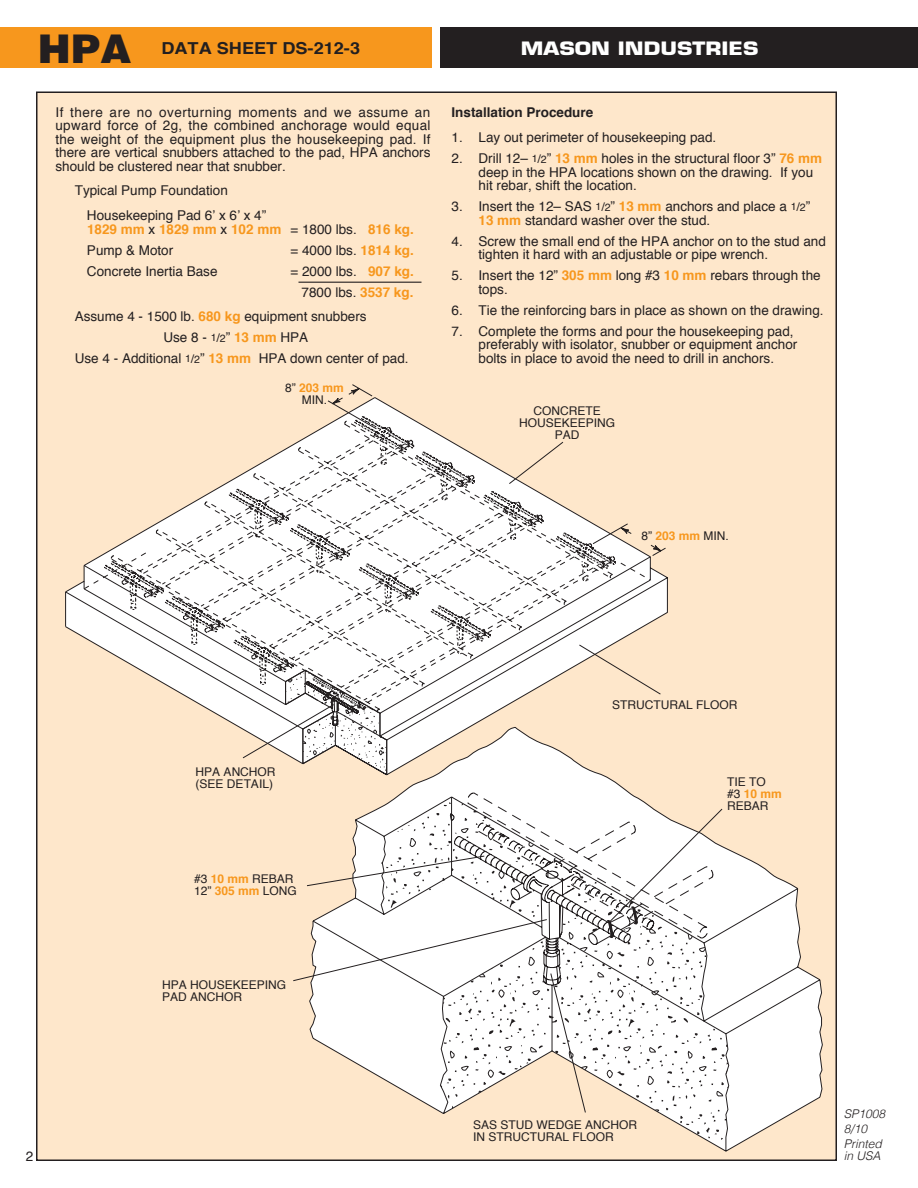
<style>
.page{position:relative;width:918px;height:1188px;background:#fff}
.page>*{position:absolute;margin:0;border:0;box-sizing:border-box;transform-origin:0 0}
.t1{font:900 40.5px "Helvetica";color:#231f20}
.t2{font:700 18px "Eurostile";color:#fff;scale:1.2 1}
.t3{font:700 16.5px "Helvetica";color:#231f20;scale:1.1 1}
.t4{font:13.5px/13.5px "Helvetica";color:#231f20}
.t5{font:700 13.5px "Helvetica";color:#231f20}
.t6{font:12px/12px "Helvetica";color:#231f20}
.t7{font:italic 300 12px/12px "Helvetica";color:#231f20}
.s1{font-weight:700;color:#f7971d}
.s2{font-size:10.5px}
.s3{font-size:12px}
</style>
<div class="page">
<div style="left:441px;top:27px;width:477px;height:41px;background:#231f20"></div>
<div style="left:37px;top:92px;width:799px;height:1068px;background:#fee7cb"></div>
<div style="left:0;top:27px;width:432px;height:41px;background:#f7971d"></div>
<hr style="left:298px;top:282px;width:124px;height:1px;background:#231f20">
<svg style="left:386px;top:775px;width:437px;height:377px"></svg>
<svg style="left:293px;top:792px;width:436px;height:359px"></svg>
<svg style="left:83px;top:384px;width:584px;height:391px"></svg>
<p class="t1" style="left:38px;top:24px;width:96px">HPA</p>
<p class="t3" style="left:161px;top:38px;width:182px">DATA SHEET DS-212-3</p>
<p class="t2" style="left:521px;top:37px;width:200px">MASON INDUSTRIES</p>
<p class="t4" style="left:56px;top:105px;width:377px;text-align:justify">If there are no overturning moments and we assume an upward force of 2g, the combined anchorage would equal the weight of the equipment plus the housekeeping pad. If there are vertical snubbers attached to the pad, HPA anchors should be clustered near that snubber.</p>
<p class="t4" style="left:75px;top:184px;width:155px">Typical Pump Foundation</p>
<p class="t4" style="left:87px;top:208px;width:328px">Housekeeping Pad 6’ x 6’ x 4”<br><span class="s1">1829 mm</span> x <span class="s1">1829 mm</span> x <span class="s1">102 mm</span> = 1800 lbs. <span class="s1">816 kg.</span></p>
<p class="t4" style="left:87px;top:243px;width:88px">Pump &amp; Motor</p>
<p class="t4" style="left:290px;top:243px;width:125px">= 4000 lbs. <span class="s1">1814 kg.</span></p>
<p class="t4" style="left:87px;top:264px;width:132px">Concrete Inertia Base</p>
<p class="t4" style="left:290px;top:264px;width:125px">= 2000 lbs. <span class="s1">907 kg.</span></p>
<p class="t4" style="left:302px;top:285px;width:113px">7800 lbs. <span class="s1">3537 kg.</span></p>
<p class="t4" style="left:75px;top:310px;width:293px">Assume 4 - 1500 lb. <span class="s1">680 kg</span> equipment snubbers</p>
<p class="t4" style="left:164px;top:331px;width:146px">Use 8 - <span class="s2">1</span><span class="s3">/</span><span class="s2">2</span>” <span class="s1">13 mm</span> HPA</p>
<p class="t4" style="left:75px;top:352px;width:335px">Use 4 - Additional <span class="s2">1</span><span class="s3">/</span><span class="s2">2</span>” <span class="s1">13 mm</span> HPA down center of pad.</p>
<p class="t6" style="left:285px;top:382px;width:60px;text-align:center">8” <span class="s1">203 mm<br></span>MIN.</p>
<p class="t5" style="left:452px;top:103px;width:143px">Installation Procedure</p>
<p class="t4" style="left:452px;top:130px;width:266px">1. Lay out perimeter of housekeeping pad.</p>
<p class="t4" style="left:478px;top:151px;width:345px;text-indent:-27px">2. Drill 12– <span class="s2">1</span><span class="s3">/</span><span class="s2">2</span>” <span class="s1">13 mm</span> holes in the structural floor 3” <span class="s1">76 mm </span>deep in the HPA locations shown on the drawing. If you hit rebar, shift the location.</p>
<p class="t4" style="left:478px;top:199px;width:333px;text-indent:-27px">3. Insert the 12– SAS <span class="s2">1</span><span class="s3">/</span><span class="s2">2</span>” <span class="s1">13 mm</span> anchors and place a <span class="s2">1</span><span class="s3">/</span><span class="s2">2</span>”<br><span class="s1">13 mm</span> standard washer over the stud.</p>
<p class="t4" style="left:478px;top:234px;width:349px;text-indent:-27px">4. Screw the small end of the HPA anchor on to the stud and tighten it hard with an adjustable or pipe wrench.</p>
<p class="t4" style="left:478px;top:268px;width:344px;text-indent:-27px">5. Insert the 12” <span class="s1">305 mm</span> long #3 <span class="s1">10 mm</span> rebars through the tops.</p>
<p class="t4" style="left:452px;top:303px;width:374px">6. Tie the reinforcing bars in place as shown on the drawing.</p>
<p class="t4" style="left:478px;top:324px;width:320px;text-indent:-27px">7. Complete the forms and pour the housekeeping pad, preferably with isolator, snubber or equipment anchor bolts in place to avoid the need to drill in anchors.</p>
<p class="t6" style="left:519px;top:404px;width:98px;text-align:center">CONCRETE<br>HOUSEKEEPING<br>PAD</p>
<p class="t6" style="left:642px;top:530px;width:89px">8” <span class="s1">203 mm</span> MIN.</p>
<p class="t4" style="left:26px;top:1149px;width:9px">2</p>
<p class="t6" style="left:196px;top:765px;width:82px">HPA ANCHOR (SEE DETAIL)</p>
<p class="t6" style="left:194px;top:872px;width:104px">#3 <span class="s1">10 mm</span> REBAR<br>12” <span class="s1">305 mm</span> LONG</p>
<p class="t6" style="left:162px;top:978px;width:126px">HPA HOUSEKEEPING<br>PAD ANCHOR</p>
<p class="t6" style="left:612px;top:699px;width:127px">STRUCTURAL FLOOR</p>
<p class="t6" style="left:727px;top:776px;width:56px">TIE TO #3 <span class="s1">10 mm<br></span>REBAR</p>
<p class="t6" style="left:473px;top:1118px;width:166px">SAS STUD WEDGE ANCHOR<br>IN STRUCTURAL FLOOR</p>
<p class="t7" style="left:844px;top:1107px;width:43px">SP1008</p>
<p class="t7" style="left:844px;top:1122px;width:25px">8/10</p>
<p class="t7" style="left:844px;top:1137px;width:40px">Printed in USA</p>
</div>
